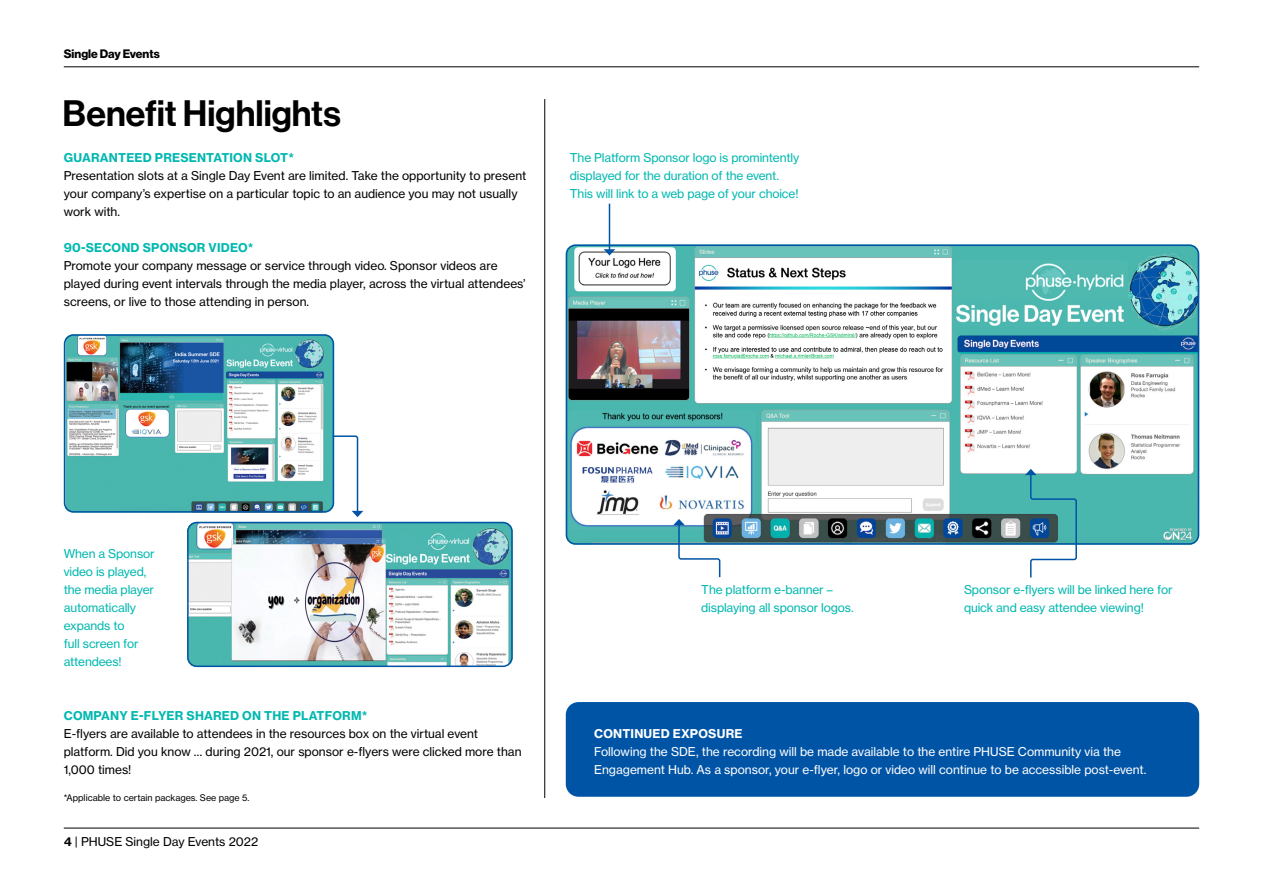
<style>
.page{position:relative;width:1263px;height:893px;background:#fff}
.page>*{position:absolute;margin:0;border:0;box-sizing:border-box;transform-origin:0 0}
.t1{font:36px "N Haas Grotesk DS Pro 65 Md";color:#000}
.t2{font:12px/18px "N Haas Grotesk TX Pro 55 Rg";color:#000}
.t3{font:12px/18px "N Haas Grotesk TX Pro 55 Rg";letter-spacing:-.01em;color:#00b8b0}
.t4{font:12px/18px "N Haas Grotesk TX Pro 55 Rg";color:#fff}
.t5{font:12px "N Haas Grotesk TX Pro 75 Bd";letter-spacing:.015em;color:#00b8b0}
.t6{font:12px "N Haas Grotesk TX Pro 75 Bd";letter-spacing:.015em;color:#fff}
.t7{font:12px "N Haas Grotesk DS Pro 75 Bd";color:#000}
.t8{font:9px "N Haas Grotesk TX Pro 55 Rg";color:#000}
.s1{font-family:"N Haas Grotesk TX Pro 75 Bd"}
</style>
<div class="page">
<div style="left:566px;top:702px;width:633px;height:95px;background:#0054a6;border-radius:13px"></div>
<hr style="left:64px;top:66px;width:1135px;height:1px;background:#000">
<hr style="left:544px;top:99px;width:1px;height:699px;background:#000">
<img style="left:566px;top:245px;width:633px;height:297px">
<div style="left:566px;top:245px;width:633px;height:300px;border:2px solid #0054a6;border-radius:9px"></div>
<svg style="left:673px;top:519px;width:48px;height:59px"></svg>
<hr style="left:609px;top:204px;width:1px;height:46px;background:#0054a6">
<svg style="left:604px;top:249px;width:11px;height:6px"></svg>
<svg style="left:1025px;top:469px;width:53px;height:109px"></svg>
<img style="left:67px;top:337px;width:267px;height:173px">
<div style="left:64px;top:334px;width:270px;height:179px;border:2px solid #0054a6;border-radius:9px"></div>
<img style="left:188px;top:522px;width:322px;height:145px">
<div style="left:187px;top:522px;width:326px;height:145px;border:2px solid #0054a6;border-radius:9px"></div>
<svg style="left:331px;top:435px;width:32px;height:82px"></svg>
<hr style="left:64px;top:828px;width:1135px;height:1px;background:#000">
<p class="t7" style="left:64px;top:47px;width:97px">Single Day Events</p>
<h1 class="t1" style="left:63px;top:93px;width:280px">Benefit Highlights</h1>
<p class="t5" style="left:64px;top:150px;width:232px">GUARANTEED PRESENTATION SLOT*</p>
<p class="t2" style="left:64px;top:167px;width:464px">Presentation slots at a Single Day Event are limited. Take the opportunity to present your company’s expertise on a particular topic to an audience you may not usually work with.</p>
<p class="t5" style="left:64px;top:240px;width:191px">90-SECOND SPONSOR VIDEO*</p>
<p class="t2" style="left:64px;top:257px;width:463px">Promote your company message or service through video. Sponsor videos are played during event intervals through the media player, across the virtual attendees’ screens, or live to those attending in person.</p>
<p class="t3" style="left:570px;top:149px;width:231px">The Platform Sponsor logo is promintently displayed for the duration of the event.<br>This will link to a web page of your choice!</p>
<p class="t3" style="left:64px;top:545px;width:93px">When a Sponsor video is played, the media player automatically expands to<br>full screen for attendees!</p>
<p class="t5" style="left:64px;top:708px;width:305px">COMPANY E-FLYER SHARED ON THE PLATFORM*</p>
<p class="t2" style="left:64px;top:725px;width:459px">E-flyers are available to attendees in the resources box on the virtual event platform. Did you know … during 2021, our sponsor e-flyers were clicked more than<br>1,000 times!</p>
<p class="t8" style="left:64px;top:792px;width:187px">*Applicable to certain packages. See page 5.</p>
<p class="t2" style="left:64px;top:833px;width:196px"><span class="s1">4</span> | PHUSE Single Day Events 2022</p>
<p class="t3" style="left:701px;top:581px;width:154px">The platform e-banner – displaying all sponsor logos.</p>
<p class="t3" style="left:964px;top:581px;width:210px">Sponsor e-flyers will be linked here for quick and easy attendee viewing!</p>
<p class="t6" style="left:594px;top:726px;width:150px">CONTINUED EXPOSURE</p>
<p class="t4" style="left:594px;top:743px;width:554px">Following the SDE, the recording will be made available to the entire PHUSE Community via the<br>Engagement Hub. As a sponsor, your e-flyer, logo or video will continue to be accessible post-event.</p>
</div>
